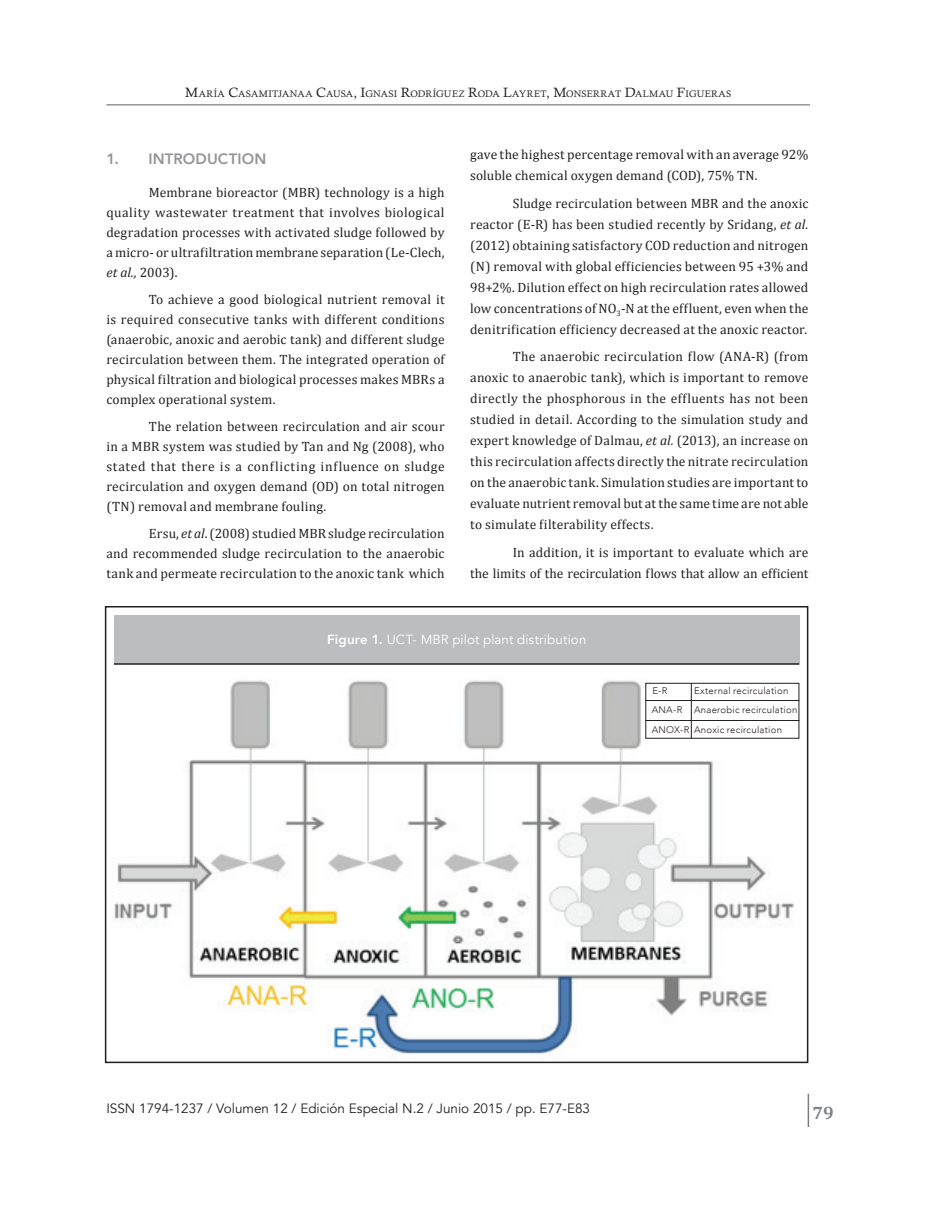
<style>
.page{position:relative;width:936px;height:1212px;background:#fff}
.page>*{position:absolute;margin:0;border:0;box-sizing:border-box;transform-origin:0 0}
.t1{font:700 18px "Cambria";color:#808285}
.t2{font:800 15px "Avenir";letter-spacing:.01em;color:#939598}
.t3{font:13.5px/21px "Cambria";letter-spacing:.01em;color:#231f20;text-align:justify}
.t4{font:13.5px "Avenir";color:#231f20}
.t5{font:13.2px "Avenir";letter-spacing:.01em;color:#fff}
.t6{font:300 9.6px/19.8px "Avenir";letter-spacing:.025em;color:#231f20}
.t7{font:9.45px "Calisto";letter-spacing:.01em;color:#231f20}
.s1{font-size:13.5px}
.s2{font-style:italic}
.s3{font-weight:800}
</style>
<div class="page">
<hr style="left:807px;top:1094px;width:2px;height:33px;background:#7c7e81">
<hr style="left:106px;top:104px;width:704px;height:2px;background:#939598">
<img style="left:114px;top:680px;width:686px;height:374px">
<div style="left:105px;top:606px;width:703px;height:457px;border:2px solid #231f20"></div>
<div style="left:114px;top:615px;width:685px;height:49px;background:#bcbdc0"></div>
<hr style="left:114px;top:663px;width:685px;height:2px;background:#231f20">
<div style="left:645px;top:683px;width:154px;height:56px;border:1px solid #231f20"></div>
<hr style="left:645px;top:700px;width:154px;height:1px;background:#231f20">
<hr style="left:645px;top:720px;width:154px;height:1px;background:#231f20">
<hr style="left:691px;top:683px;width:1px;height:56px;background:#231f20">
<p class="t7" style="left:185px;top:88px;width:548px"><span class="s1">M</span>ARÍA <span class="s1">C</span>ASAMITJANAA <span class="s1">C</span>AUSA<span class="s1">, I</span>GNASI <span class="s1">R</span>ODRÍGUEZ <span class="s1">R</span>ODA <span class="s1">L</span>AYRET<span class="s1">, M</span>ONSERRAT <span class="s1">D</span>ALMAU <span class="s1">F</span>IGUERAS</p>
<p class="t2" style="left:106px;top:147px;width:161px">1. INTRODUCTION</p>
<p class="t3" style="left:106px;top:182px;width:340px;line-height:20.1px;text-indent:43px">Membrane bioreactor (MBR) technology is a high quality wastewater treatment that involves biological degradation processes with activated sludge followed by a micro- or ultrafiltration membrane separation (Le-Clech, <span class="s2">et al.,</span> 2003).</p>
<p class="t3" style="left:106px;top:289px;width:340px;line-height:20.1px;text-indent:43px">To achieve a good biological nutrient removal it is required consecutive tanks with different conditions (anaerobic, anoxic and aerobic tank) and different sludge recirculation between them. The integrated operation of physical filtration and biological processes makes MBRs a complex operational system.</p>
<p class="t3" style="left:106px;top:416px;width:340px;line-height:20.1px;text-indent:43px">The relation between recirculation and air scour in a MBR system was studied by Tan and Ng (2008), who stated that there is a conflicting influence on sludge recirculation and oxygen demand (OD) on total nitrogen (TN) removal and membrane fouling.</p>
<p class="t3" style="left:106px;top:523px;width:340px;line-height:20.1px;text-indent:43px">Ersu, <span class="s2">et al</span>. (2008) studied MBR sludge recirculation and recommended sludge recirculation to the anaerobic tank and permeate recirculation to the anoxic tank which</p>
<p class="t3" style="left:470px;top:144px;width:340px">gave the highest percentage removal with an average 92% soluble chemical oxygen demand (COD), 75% TN.</p>
<p class="t3" style="left:470px;top:193px;width:340px;text-indent:43px">Sludge recirculation between MBR and the anoxic reactor (E-R) has been studied recently by Sridang, <span class="s2">et al. </span>(2012) obtaining satisfactory COD reduction and nitrogen (N) removal with global efficiencies between 95 +3% and 98+2%. Dilution effect on high recirculation rates allowed low concentrations of NO<sub>3</sub>-N at the effluent, even when the denitrification efficiency decreased at the anoxic reactor.</p>
<p class="t3" style="left:470px;top:346px;width:340px;text-indent:43px">The anaerobic recirculation flow (ANA-R) (from anoxic to anaerobic tank), which is important to remove directly the phosphorous in the effluents has not been studied in detail. According to the simulation study and expert knowledge of Dalmau, <span class="s2">et al.</span> (2013), an increase on this recirculation affects directly the nitrate recirculation on the anaerobic tank. Simulation studies are important to evaluate nutrient removal but at the same time are not able to simulate filterability effects.</p>
<p class="t3" style="left:470px;top:542px;width:340px;text-align:right">In addition, it is important to evaluate which are<br>the limits of the recirculation flows that allow an efficient</p>
<p class="t5" style="left:327px;top:631px;width:261px"><span class="s3">Figure 1.</span> UCT- MBR pilot plant distribution</p>
<p class="t6" style="left:651px;top:680px;width:147px;text-indent:42px">External recirculation<br>ANA-R Anaerobic recirculation<br>ANOX-R Anoxic recirculation</p>
<p class="t6" style="left:652px;top:680px;width:16px">E-R</p>
<p class="t4" style="left:106px;top:1101px;width:485px">ISSN 1794-1237 / Volumen 12 / Edición Especial N.2 / Junio 2015 / pp. E77-E83</p>
<h1 class="t1" style="left:812px;top:1100px;width:23px">79</h1>
</div>
